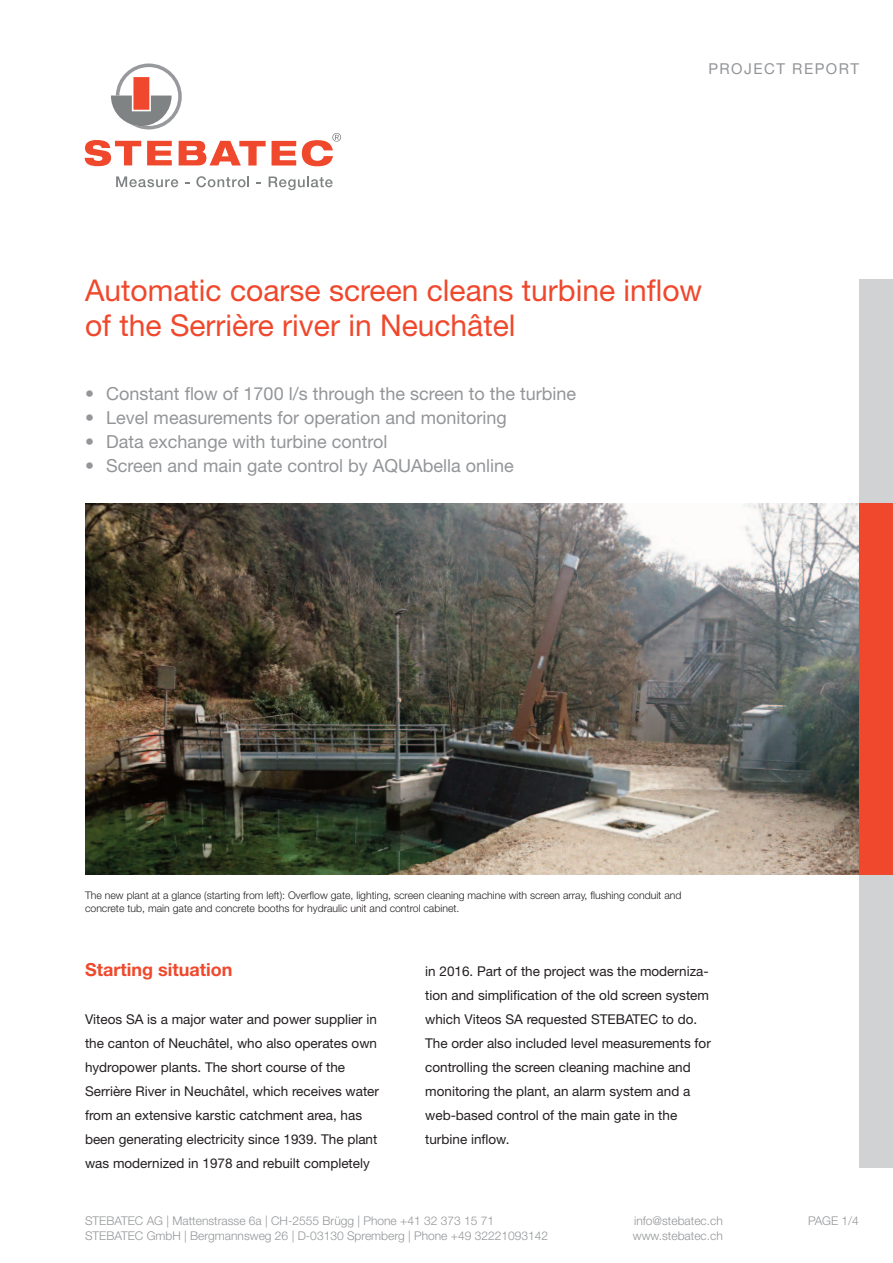
<style>
.page{position:relative;width:893px;height:1263px;background:#fff}
.page>*{position:absolute;margin:0;border:0;box-sizing:border-box;transform-origin:0 0}
.t1{font:30px/34.5px "Helvetica Neue LT Std";color:#ef482c}
.t2{font:18px "Helvetica Neue LT Std";color:#939598}
.t3{font:700 18px "Helvetica Neue LT Std";color:#ef482c}
.t4{font:15px "Helvetica Neue LT Std";letter-spacing:.1em;color:#939598}
.t5{font:13.5px/24px "Helvetica Neue LT Std";color:#231f20}
.t6{font:300 12px/15px "Helvetica Neue LT Std";color:#939598}
.t7{font:300 10.5px/12.6px "Helvetica Neue LT Std";color:#231f20}
</style>
<div class="page">
<div style="left:859px;top:280px;width:34px;height:888px;background:#d1d2d4"></div>
<div style="left:859px;top:503px;width:34px;height:371px;background:#ef482c"></div>
<svg style="left:85px;top:140px;width:56px;height:26px"></svg>
<svg style="left:147px;top:141px;width:25px;height:24px"></svg>
<svg style="left:179px;top:141px;width:87px;height:24px"></svg>
<svg style="left:272px;top:141px;width:24px;height:25px"></svg>
<svg style="left:111px;top:63px;width:71px;height:66px"></svg>
<div style="left:133px;top:77px;width:16px;height:33px;background:#ef482c"></div>
<svg style="left:302px;top:133px;width:39px;height:33px"></svg>
<svg style="left:116px;top:176px;width:62px;height:11px"></svg>
<svg style="left:196px;top:176px;width:53px;height:11px"></svg>
<svg style="left:269px;top:177px;width:64px;height:13px"></svg>
<img style="left:85px;top:503px;width:774px;height:371px">
<p class="t4" style="left:708px;top:64px;width:152px">PROJECT REPORT</p>
<h1 class="t1" style="left:85px;top:276px;width:619px">Automatic coarse screen cleans turbine inflow of the Serrière river in Neuchâtel</h1>
<h2 class="t2" style="left:85px;top:387px;width:493px">• Constant flow of 1700 l/s through the screen to the turbine</h2>
<h2 class="t2" style="left:85px;top:411px;width:423px">• Level measurements for operation and monitoring</h2>
<h2 class="t2" style="left:85px;top:435px;width:304px">• Data exchange with turbine control</h2>
<h2 class="t2" style="left:85px;top:459px;width:430px">• Screen and main gate control by AQUAbella online</h2>
<p class="t7" style="left:85px;top:890px;width:598px">The new plant at a glance (starting from left): Overflow gate, lighting, screen cleaning machine with screen array, flushing conduit and concrete tub, main gate and concrete booths for hydraulic unit and control cabinet.</p>
<h2 class="t3" style="left:85px;top:963px;width:149px">Starting situation</h2>
<p class="t5" style="left:85px;top:1008px;width:295px">Viteos SA is a major water and power supplier in the canton of Neuchâtel, who also operates own hydropower plants. The short course of the Serrière River in Neuchâtel, which receives water from an extensive karstic catchment area, has been generating electricity since 1939. The plant was modernized in 1978 and rebuilt completely</p>
<p class="t5" style="left:425px;top:960px;width:287px">in 2016. Part of the project was the moderniza&shy;tion and simplification of the old screen system which Viteos SA requested STEBATEC to do.<br>The order also included level measurements for controlling the screen cleaning machine and monitoring the plant, an alarm system and a web-based control of the main gate in the turbine inflow.</p>
<p class="t6" style="left:85px;top:1214px;width:465px">STEBATEC AG | Mattenstrasse 6a | CH-2555 Brügg | Phone +41 32 373 15 71<br>STEBATEC GmbH | Bergmannsweg 26 | D-03130 Spremberg | Phone +49 32221093142</p>
<p class="t6" style="left:633px;top:1214px;width:92px">info@stebatec.ch www.stebatec.ch</p>
<p class="t6" style="left:808px;top:1214px;width:52px">PAGE 1/4</p>
</div>
